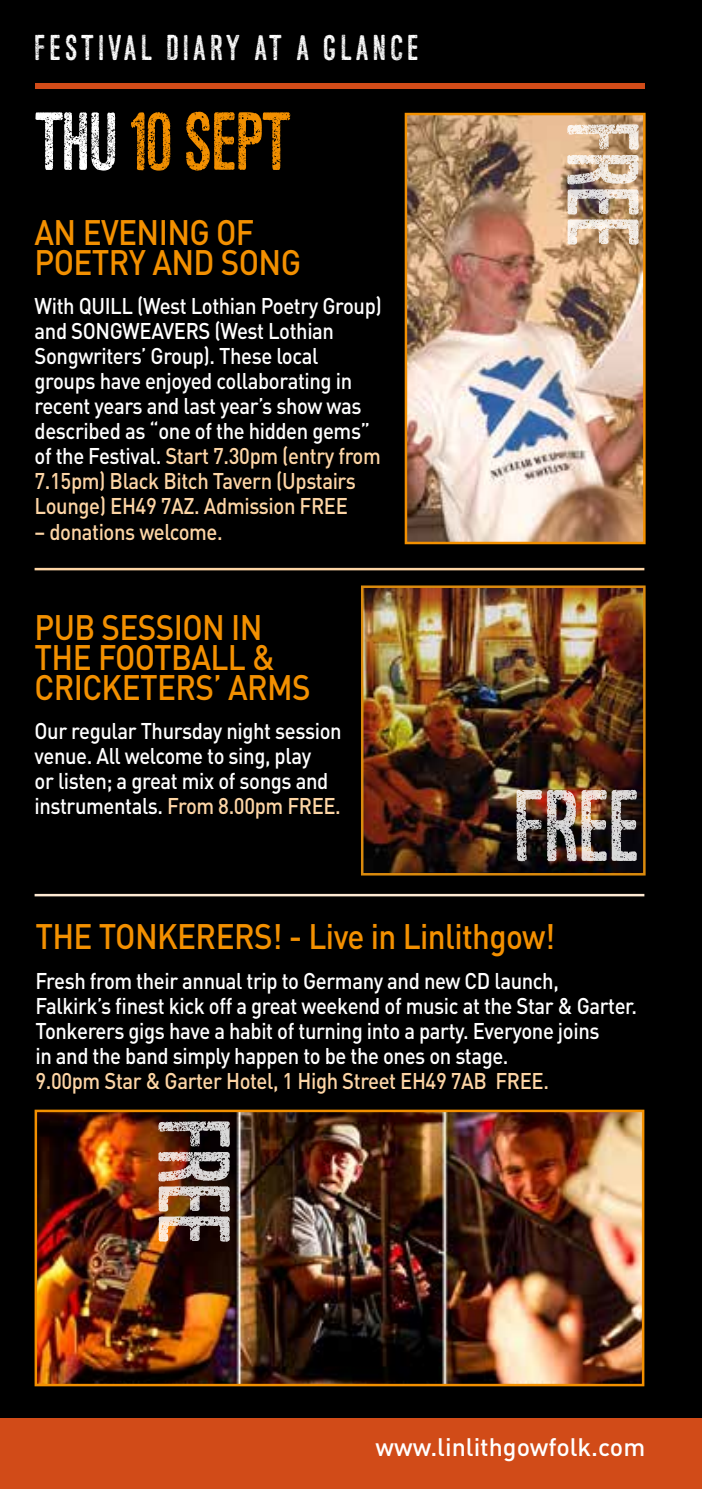
<style>
.page{position:relative;width:702px;height:1489px;background:#fff}
.page>*{position:absolute;margin:0;border:0;box-sizing:border-box;transform-origin:0 0}
.t1{font:91.75px "Asfalto";color:#fff}
.t2{font:74.25px "Asfalto";color:#f39000}
.t3{font:500 35px/30px "DIN";letter-spacing:-.02em;color:#f39000;scale:.9 1}
.t4{font:32.5px "Asfalto";letter-spacing:.14em;color:#fff}
.t5{font:500 25px "DIN";color:#fff}
.t6{font:500 22.5px/25px "DIN";letter-spacing:-.02em;color:#fff;scale:.9 1}
.t7{font:500 22.5px "DIN";letter-spacing:-.02em;color:#fdd5a5;scale:.9 1}
.s1{color:#fff}
.s2{color:#fdd5a5}
</style>
<div class="page">
<div style="left:0;top:0;width:702px;height:1439px;background:#000"></div>
<div style="left:0;top:1417px;width:702px;height:71px;background:#d14b18"></div>
<div style="left:35px;top:83px;width:610px;height:6px;background:#d14b18"></div>
<hr style="left:35px;top:568px;width:609px;height:2px;background:#fdd5a5">
<hr style="left:35px;top:893px;width:609px;height:3px;background:#feead3">
<img style="left:38px;top:1112px;width:603px;height:271px">
<div style="left:35px;top:1109px;width:609px;height:277px;border:2px solid #f39000"></div>
<img style="left:364px;top:588px;width:278px;height:284px">
<div style="left:361px;top:585px;width:284px;height:290px;border:2px solid #da8a0d"></div>
<img style="left:407px;top:116px;width:235px;height:425px">
<div style="left:404px;top:113px;width:241px;height:431px;border:2px solid #f39000"></div>
<h3 class="t4" style="left:35px;top:28px;width:385px">FESTIVAL DIARY AT A GLANCE</h3>
<h2 class="t2" style="left:35px;top:96px;width:260px"><span class="s1">THU</span> 10 SEPT</h2>
<h3 class="t3" style="left:35px;top:216px;width:297px">AN EVENING OF<br>POETRY AND SONG</h3>
<p class="t6" style="left:35px;top:293px;width:387px">With QUILL (West Lothian Poetry Group) and SONGWEAVERS (West Lothian Songwriters’ Group). These local groups have enjoyed collaborating in recent years and last year’s show was described as “one of the hidden gems” of the Festival. <span class="s2">Start 7.30pm (entry from 7.15pm) Black Bitch Tavern (Upstairs Lounge) EH49 7AZ. Admission FREE</span></p>
<p class="t7" style="left:35px;top:517px;width:211px">– donations welcome.</p>
<h3 class="t3" style="left:35px;top:610px;width:308px">PUB SESSION IN<br>THE FOOTBALL &amp;<br>CRICKETERS’ ARMS</h3>
<p class="t6" style="left:35px;top:717px;width:343px">Our regular Thursday night session venue. All welcome to sing, play<br>or listen; a great mix of songs and instrumentals. <span class="s2">From 8.00pm FREE.</span></p>
<h1 class="t1" style="left:658px;top:124px;width:126px;rotate:90deg">FREE</h1>
<h1 class="t1" style="left:516px;top:770px;width:126px">FREE</h1>
<h3 class="t3" style="left:35px;top:920px;width:579px">THE TONKERERS! - Live in Linlithgow!</h3>
<p class="t6" style="left:35px;top:967px;width:669px">Fresh from their annual trip to Germany and new CD launch, Falkirk’s finest kick off a great weekend of music at the Star &amp; Garter.<br>Tonkerers gigs have a habit of turning into a party. Everyone joins<br>in and the band simply happen to be the ones on stage.</p>
<p class="t7" style="left:35px;top:1066px;width:572px">9.00pm Star &amp; Garter Hotel, 1 High Street EH49 7AB FREE.</p>
<h1 class="t1" style="left:249px;top:1121px;width:126px;rotate:90deg">FREE</h1>
<p class="t5" style="left:375px;top:1430px;width:271px">www.linlithgowfolk.com</p>
</div>
